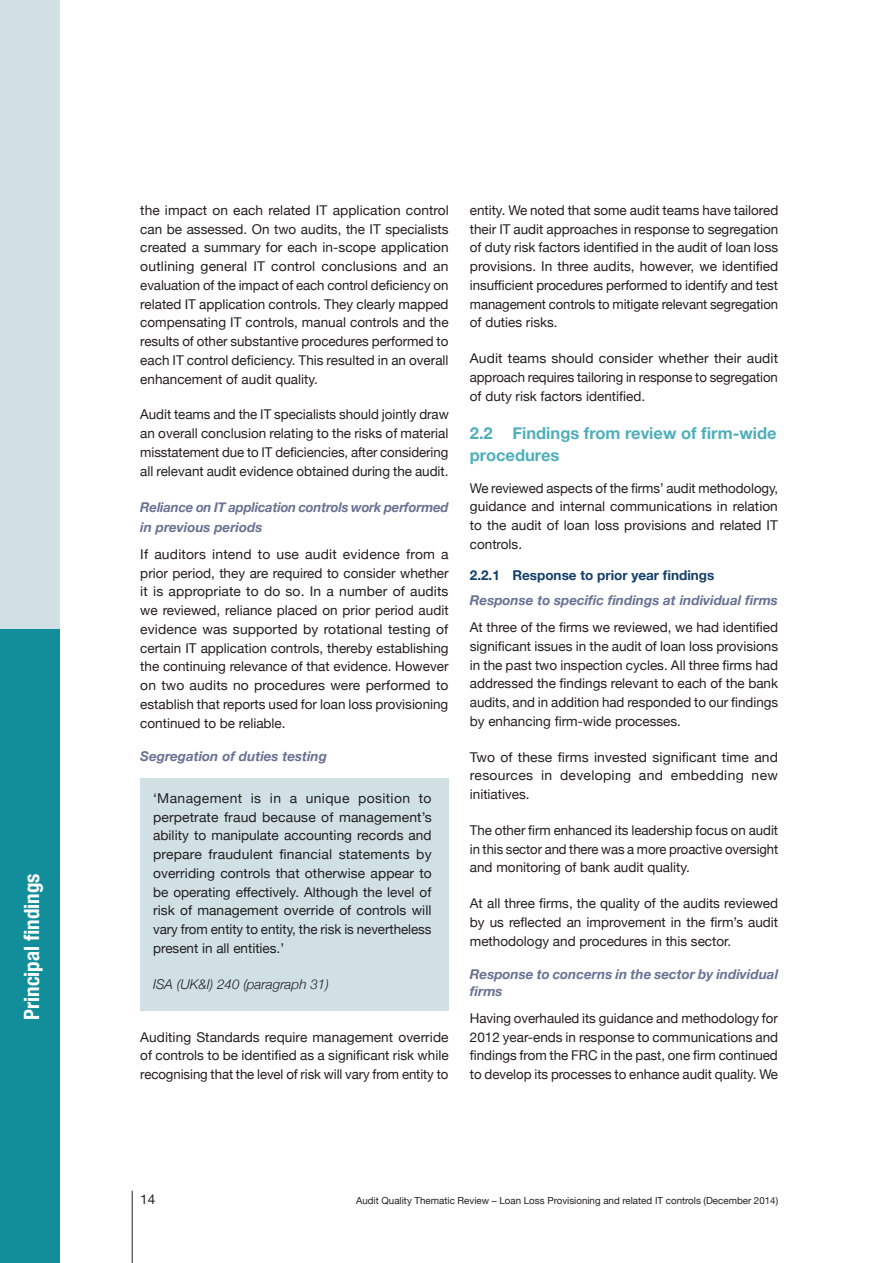
<style>
.page{position:relative;width:893px;height:1263px;background:#fff}
.page>*{position:absolute;margin:0;border:0;box-sizing:border-box;transform-origin:0 0}
.t1{font:700 condensed 21px "Helvetica Neue";color:#fff}
.sub_head_main{font:700 16.5px/21.8px "Helvetica Neue";color:#4eafba}
.text{font:13.5px/18.8px "Helvetica Neue";color:#231f20;text-align:justify}
.BOLD_text{font:italic 700 13.5px/19.5px "Helvetica Neue";color:#697293}
.sub_head{font:700 13.5px "Helvetica Neue";color:#123e6a}
.text-2{font:italic 300 13.5px "Helvetica Neue";color:#231f20}
.t2{font:9.75px "Helvetica Neue";color:#231f20}
</style>
<div class="page">
<hr style="left:132px;top:1191px;width:1px;height:72px;background:#231f20">
<div style="left:0;top:0;width:60px;height:1263px;background:#d0e0e4"></div>
<div style="left:0;top:629px;width:60px;height:634px;background:#118e99"></div>
<div style="left:140px;top:778px;width:309px;height:233px;background:#d0e0e4"></div>
<p class="t1" style="left:14px;top:1020px;width:148px;rotate:-90deg">Principal findings</p>
<p class="text" style="left:140px;top:201px;width:310px">the impact on each related IT application control can be assessed. On two audits, the IT specialists created a summary for each in-scope application outlining general IT control conclusions and an evaluation of the impact of each control deficiency on related IT application controls. They clearly mapped compensating IT controls, manual controls and the results of other substantive procedures performed to each IT control deficiency. This resulted in an overall enhancement of audit quality.</p>
<p class="text" style="left:140px;top:406px;width:310px">Audit teams and the IT specialists should jointly draw an overall conclusion relating to the risks of material misstatement due to IT deficiencies, after considering all relevant audit evidence obtained during the audit.</p>
<p class="BOLD_text" style="left:140px;top:498px;width:310px">Reliance on IT application controls work performed in previous periods</p>
<p class="text" style="left:140px;top:545px;width:310px">If auditors intend to use audit evidence from a prior period, they are required to consider whether it is appropriate to do so. In a number of audits we reviewed, reliance placed on prior period audit evidence was supported by rotational testing of certain IT application controls, thereby establishing the continuing relevance of that evidence. However on two audits no procedures were performed to establish that reports used for loan loss provisioning continued to be reliable.</p>
<p class="BOLD_text" style="left:140px;top:747px;width:188px">Segregation of duties testing</p>
<p class="text" style="left:153px;top:789px;width:280px">‘Management is in a unique position to perpetrate fraud because of management’s ability to manipulate accounting records and prepare fraudulent financial statements by overriding controls that otherwise appear to be operating effectively. Although the level of risk of management override of controls will vary from entity to entity, the risk is nevertheless present in all entities.’</p>
<p class="text-2" style="left:153px;top:973px;width:177px">ISA (UK&amp;I) 240 (paragraph 31)</p>
<p class="text" style="left:140px;top:1028px;width:310px">Auditing Standards require management override of controls to be identified as a significant risk while recognising that the level of risk will vary from entity to</p>
<p class="text" style="left:470px;top:201px;width:310px">entity. We noted that some audit teams have tailored their IT audit approaches in response to segregation of duty risk factors identified in the audit of loan loss provisions. In three audits, however, we identified insufficient procedures performed to identify and test management controls to mitigate relevant segregation of duties risks.</p>
<p class="text" style="left:470px;top:350px;width:310px">Audit teams should consider whether their audit approach requires tailoring in response to segregation of duty risk factors identified.</p>
<p class="sub_head_main" style="left:470px;top:423px;width:308px">2.2 Findings from review of firm-wide procedures</p>
<p class="text" style="left:470px;top:479px;width:310px">We reviewed aspects of the firms’ audit methodology, guidance and internal communications in relation to the audit of loan loss provisions and related IT controls.</p>
<p class="sub_head" style="left:470px;top:565px;width:246px">2.2.1 Response to prior year findings</p>
<p class="BOLD_text" style="left:470px;top:591px;width:310px">Response to specific findings at individual firms</p>
<p class="text" style="left:470px;top:619px;width:310px">At three of the firms we reviewed, we had identified significant issues in the audit of loan loss provisions in the past two inspection cycles. All three firms had addressed the findings relevant to each of the bank audits, and in addition had responded to our findings by enhancing firm-wide processes.</p>
<p class="text" style="left:470px;top:748px;width:310px">Two of these firms invested significant time and resources in developing and embedding new initiatives.</p>
<p class="text" style="left:470px;top:821px;width:310px">The other firm enhanced its leadership focus on audit in this sector and there was a more proactive oversight and monitoring of bank audit quality.</p>
<p class="text" style="left:470px;top:895px;width:310px">At all three firms, the quality of the audits reviewed by us reflected an improvement in the firm’s audit methodology and procedures in this sector.</p>
<p class="BOLD_text" style="left:470px;top:966px;width:310px;line-height:16.5px">Response to concerns in the sector by individual firms</p>
<p class="text" style="left:470px;top:1009px;width:310px">Having overhauled its guidance and methodology for 2012 year-ends in response to communications and findings from the FRC in the past, one firm continued to develop its processes to enhance audit quality. We</p>
<p class="text" style="left:140px;top:1190px;width:17px">14</p>
<p class="t2" style="left:356px;top:1193px;width:424px">Audit Quality Thematic Review – Loan Loss Provisioning and related IT controls (December 2014)</p>
</div>
